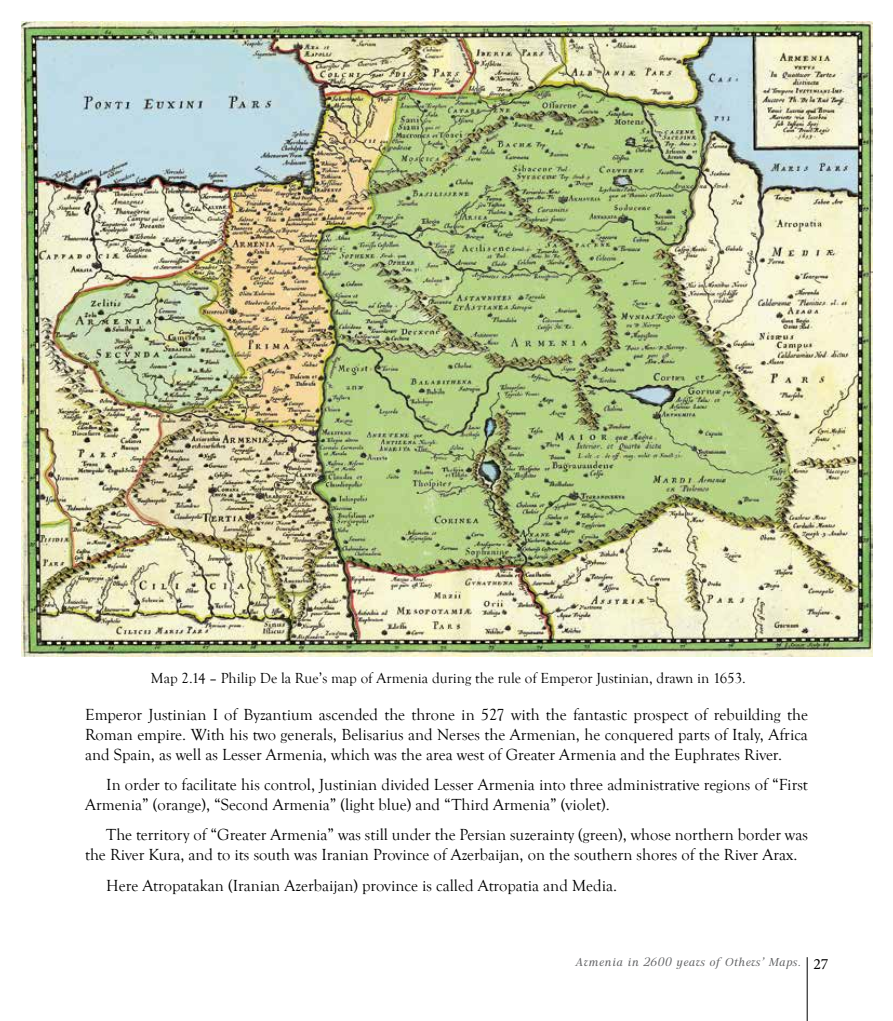
<style>
.page{position:relative;width:893px;height:1021px;background:#fff}
.page>*{position:absolute;margin:0;border:0;box-sizing:border-box;transform-origin:0 0}
.t1{font:16.5px/19.8px "Goudy Old Style T";color:#000}
.t2{font:15px "Goudy Old Style T";color:#000}
.t3{font:italic 12px "GHEA Lilit";letter-spacing:.04em;color:#646567}
.s1{font-family:"Minion Pro";font-style:normal;font-size:15.75px;color:#000}
</style>
<div class="page">
<img style="left:21px;top:21px;width:851px;height:636px">
<hr style="left:807px;top:957px;width:1px;height:63px;background:#000">
<p class="t2" style="left:151px;top:670px;width:596px">Map 2.14 – Philip De la Rue’s map of Armenia during the rule of Emperor Justinian, drawn in 1653.</p>
<p class="t1" style="left:85px;top:705px;width:724px;text-align:justify">Emperor Justinian I of Byzantium ascended the throne in 527 with the fantastic prospect of rebuilding the Roman empire. With his two generals, Belisarius and Nerses the Armenian, he conquered parts of Italy, Africa and Spain, as well as Lesser Armenia, which was the area west of Greater Armenia and the Euphrates River.</p>
<p class="t1" style="left:85px;top:775px;width:724px;text-indent:21px">In order to facilitate his control, Justinian divided Lesser Armenia into three administrative regions of “First<br>Armenia” (orange), “Second Armenia” (light blue) and “Third Armenia” (violet).</p>
<p class="t1" style="left:85px;top:825px;width:724px;text-indent:21px">The territory of “Greater Armenia” was still under the Persian suzerainty (green), whose northern border was the River Kura, and to its south was Iranian Province of Azerbaijan, on the southern shores of the River Arax.</p>
<p class="t1" style="left:106px;top:875px;width:512px">Here Atropatakan (Iranian Azerbaijan) province is called Atropatia and Media.</p>
<p class="t3" style="left:575px;top:955px;width:255px">Armenia in 2600 years of Others’ Maps. <span class="s1">27</span></p>
</div>
